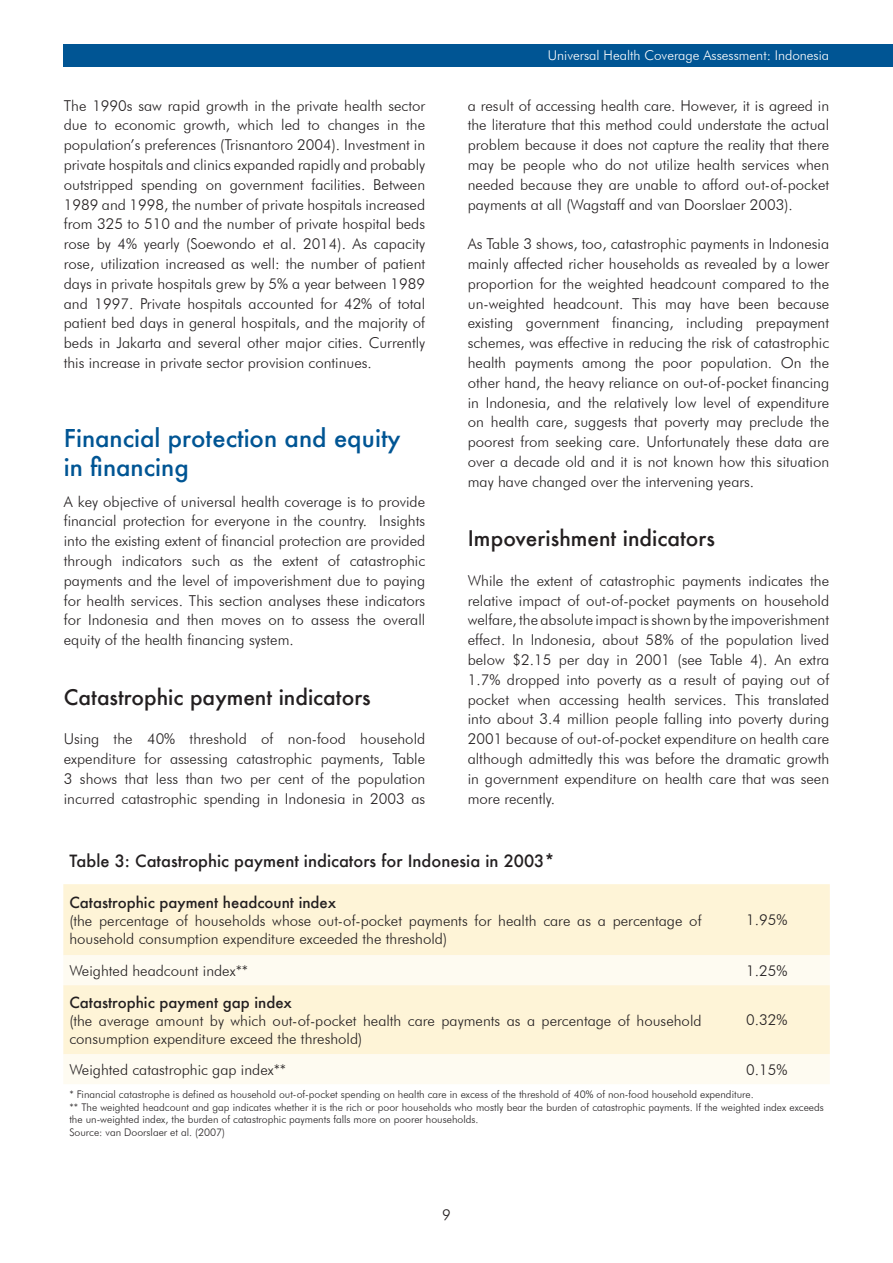
<style>
.page{position:relative;width:893px;height:1263px;background:#fff}
.page>*{position:absolute;margin:0;border:0;box-sizing:border-box;transform-origin:0 0}
.t1{font:500 24px/28.8px "Futura";color:#005594}
.t2{font:500 21px "Futura";color:#231f20}
.t3{font:500 16.5px "Futura";color:#231f20}
.t4{font:300 15px/19.8px "Futura BT";color:#231f20;text-align:justify}
.t5{font:500 15px "Futura";color:#231f20}
.t6{font:300 13.5px "Futura BT";color:#fff}
.t7{font:300 10.5px/12.6px "Futura BT";color:#231f20}
</style>
<div class="page">
<div style="left:64px;top:45px;width:829px;height:22px;background:#005594"></div>
<div style="left:63px;top:884px;width:767px;height:71px;background:#fef4d7"></div>
<svg style="left:63px;top:955px;width:767px;height:129px;fill:#fef4d7"></svg>
<p class="t4" style="left:64px;top:95px;width:363px">The 1990s saw rapid growth in the private health sector due to economic growth, which led to changes in the population’s preferences (Trisnantoro 2004). Investment in private hospitals and clinics expanded rapidly and probably outstripped spending on government facilities. Between 1989 and 1998, the number of private hospitals increased from 325 to 510 and the number of private hospital beds rose by 4% yearly (Soewondo et al. 2014). As capacity rose, utilization increased as well: the number of patient days in private hospitals grew by 5% a year between 1989 and 1997. Private hospitals accounted for 42% of total patient bed days in general hospitals, and the majority of beds in Jakarta and several other major cities. Currently this increase in private sector provision continues.</p>
<h1 class="t1" style="left:64px;top:424px;width:338px">Financial protection and equity in financing</h1>
<p class="t4" style="left:64px;top:491px;width:363px">A key objective of universal health coverage is to provide financial protection for everyone in the country. Insights into the existing extent of financial protection are provided through indicators such as the extent of catastrophic payments and the level of impoverishment due to paying for health services. This section analyses these indicators for Indonesia and then moves on to assess the overall equity of the health financing system.</p>
<h2 class="t2" style="left:64px;top:682px;width:308px">Catastrophic payment indicators</h2>
<p class="t4" style="left:64px;top:729px;width:363px">Using the 40% threshold of non-food household expenditure for assessing catastrophic payments, Table 3 shows that less than two per cent of the population incurred catastrophic spending in Indonesia in 2003 as</p>
<p class="t6" style="left:548px;top:47px;width:283px">Universal Health Coverage Assessment: Indonesia</p>
<p class="t4" style="left:468px;top:95px;width:363px">a result of accessing health care. However, it is agreed in the literature that this method could understate the actual problem because it does not capture the reality that there may be people who do not utilize health services when needed because they are unable to afford out-of-pocket payments at all (Wagstaff and van Doorslaer 2003).</p>
<p class="t4" style="left:468px;top:234px;width:363px">As Table 3 shows, too, catastrophic payments in Indonesia mainly affected richer households as revealed by a lower proportion for the weighted headcount compared to the un-weighted headcount. This may have been because existing government financing, including prepayment schemes, was effective in reducing the risk of catastrophic health payments among the poor population. On the other hand, the heavy reliance on out-of-pocket financing in Indonesia, and the relatively low level of expenditure on health care, suggests that poverty may preclude the poorest from seeking care. Unfortunately these data are over a decade old and it is not known how this situation may have changed over the intervening years.</p>
<h2 class="t2" style="left:468px;top:524px;width:249px">Impoverishment indicators</h2>
<p class="t4" style="left:468px;top:570px;width:363px">While the extent of catastrophic payments indicates the relative impact of out-of-pocket payments on household welfare, the absolute impact is shown by the impoverishment effect. In Indonesia, about 58% of the population lived below $2.15 per day in 2001 (see Table 4). An extra 1.7% dropped into poverty as a result of paying out of pocket when accessing health services. This translated into about 3.4 million people falling into poverty during 2001 because of out-of-pocket expenditure on health care although admittedly this was before the dramatic growth in government expenditure on health care that was seen more recently.</p>
<p class="t3" style="left:69px;top:850px;width:487px">Table 3: Catastrophic payment indicators for Indonesia in 2003*</p>
<p class="t5" style="left:69px;top:892px;width:268px">Catastrophic payment headcount index</p>
<p class="t4" style="left:69px;top:911px;width:634px;line-height:18px">(the percentage of households whose out-of-pocket payments for health care as a percentage of household consumption expenditure exceeded the threshold)</p>
<p class="t4" style="left:746px;top:910px;width:43px">1.95%</p>
<p class="t4" style="left:69px;top:961px;width:180px">Weighted headcount index**</p>
<p class="t4" style="left:746px;top:961px;width:43px">1.25%</p>
<p class="t5" style="left:69px;top:992px;width:224px">Catastrophic payment gap index</p>
<p class="t4" style="left:69px;top:1011px;width:634px;line-height:18px">(the average amount by which out-of-pocket health care payments as a percentage of household consumption expenditure exceed the threshold)</p>
<p class="t4" style="left:746px;top:1010px;width:43px">0.32%</p>
<p class="t4" style="left:69px;top:1060px;width:218px">Weighted catastrophic gap index**</p>
<p class="t4" style="left:746px;top:1060px;width:43px">0.15%</p>
<p class="t7" style="left:69px;top:1088px;width:756px">* Financial catastrophe is defined as household out-of-pocket spending on health care in excess of the threshold of 40% of non-food household expenditure.<br>** The weighted headcount and gap indicates whether it is the rich or poor households who mostly bear the burden of catastrophic payments. If the weighted index exceeds the un-weighted index, the burden of catastrophic payments falls more on poorer households.<br>Source: van Doorslaer et al. (2007)</p>
<p class="t4" style="left:442px;top:1204px;width:10px">9</p>
</div>
